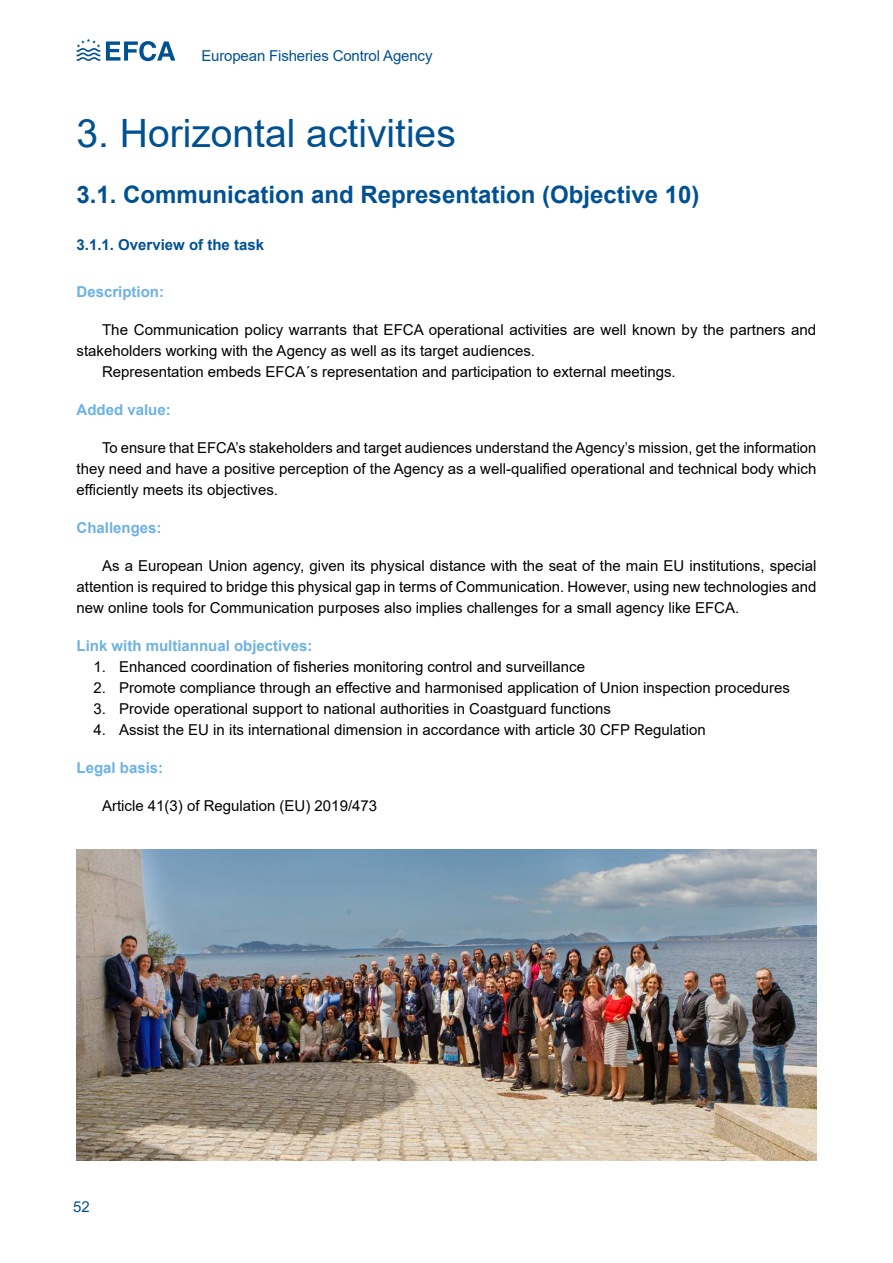
<style>
.page{position:relative;width:893px;height:1263px;background:#fff}
.page>*{position:absolute;margin:0;border:0;box-sizing:border-box;transform-origin:0 0}
.t1{font:39px "Arial";color:#005192}
.t2{font:700 24px "Arial";color:#005192}
.t3{font:15px/21px "Arial";color:#000;text-align:justify}
.t4{font:700 15px "Arial";color:#6cb2e3}
.t5{font:15px "Arial";letter-spacing:-.01em;color:#005192}
.t6{font:700 15px "Arial";color:#005192}
</style>
<div class="page">
<img style="left:77px;top:849px;width:739px;height:312px">
<svg style="left:77px;top:39px;width:98px;height:22px"></svg>
<p class="t5" style="left:201px;top:45px;width:233px">European Fisheries Control Agency</p>
<h1 class="t1" style="left:77px;top:107px;width:381px">3. Horizontal activities</h1>
<h2 class="t2" style="left:77px;top:178px;width:624px">3.1. Communication and Representation (Objective 10)</h2>
<p class="t6" style="left:77px;top:234px;width:189px">3.1.1. Overview of the task</p>
<p class="t4" style="left:77px;top:281px;width:89px">Description:</p>
<p class="t3" style="left:102px;top:319px;width:716px">The Communication policy warrants that EFCA operational activities are well known by the partners and</p>
<p class="t3" style="left:77px;top:340px;width:460px">stakeholders working with the Agency as well as its target audiences.</p>
<p class="t3" style="left:102px;top:361px;width:575px">Representation embeds EFCA´s representation and participation to external meetings.</p>
<p class="t4" style="left:77px;top:399px;width:96px">Added value:</p>
<p class="t3" style="left:77px;top:437px;width:741px;text-indent:26px">To ensure that EFCA’s stakeholders and target audiences understand the Agency’s mission, get the information they need and have a positive perception of the Agency as a well-qualified operational and technical body which efficiently meets its objectives.</p>
<p class="t4" style="left:77px;top:517px;width:87px">Challenges:</p>
<p class="t3" style="left:77px;top:555px;width:741px;text-indent:26px">As a European Union agency, given its physical distance with the seat of the main EU institutions, special attention is required to bridge this physical gap in terms of Communication. However, using new technologies and new online tools for Communication purposes also implies challenges for a small agency like EFCA.</p>
<p class="t4" style="left:77px;top:635px;width:237px">Link with multiannual objectives:</p>
<p class="t3" style="left:94px;top:656px;width:493px">1. Enhanced coordination of fisheries monitoring control and surveillance</p>
<p class="t3" style="left:94px;top:677px;width:698px">2. Promote compliance through an effective and harmonised application of Union inspection procedures</p>
<p class="t3" style="left:94px;top:698px;width:519px">3. Provide operational support to national authorities in Coastguard functions</p>
<p class="t3" style="left:94px;top:719px;width:614px">4. Assist the EU in its international dimension in accordance with article 30 CFP Regulation</p>
<p class="t4" style="left:77px;top:757px;width:88px">Legal basis:</p>
<p class="t3" style="left:102px;top:795px;width:277px">Article 41(3) of Regulation (EU) 2019/473</p>
<p class="t5" style="left:73px;top:1197px;width:18px">52</p>
</div>
